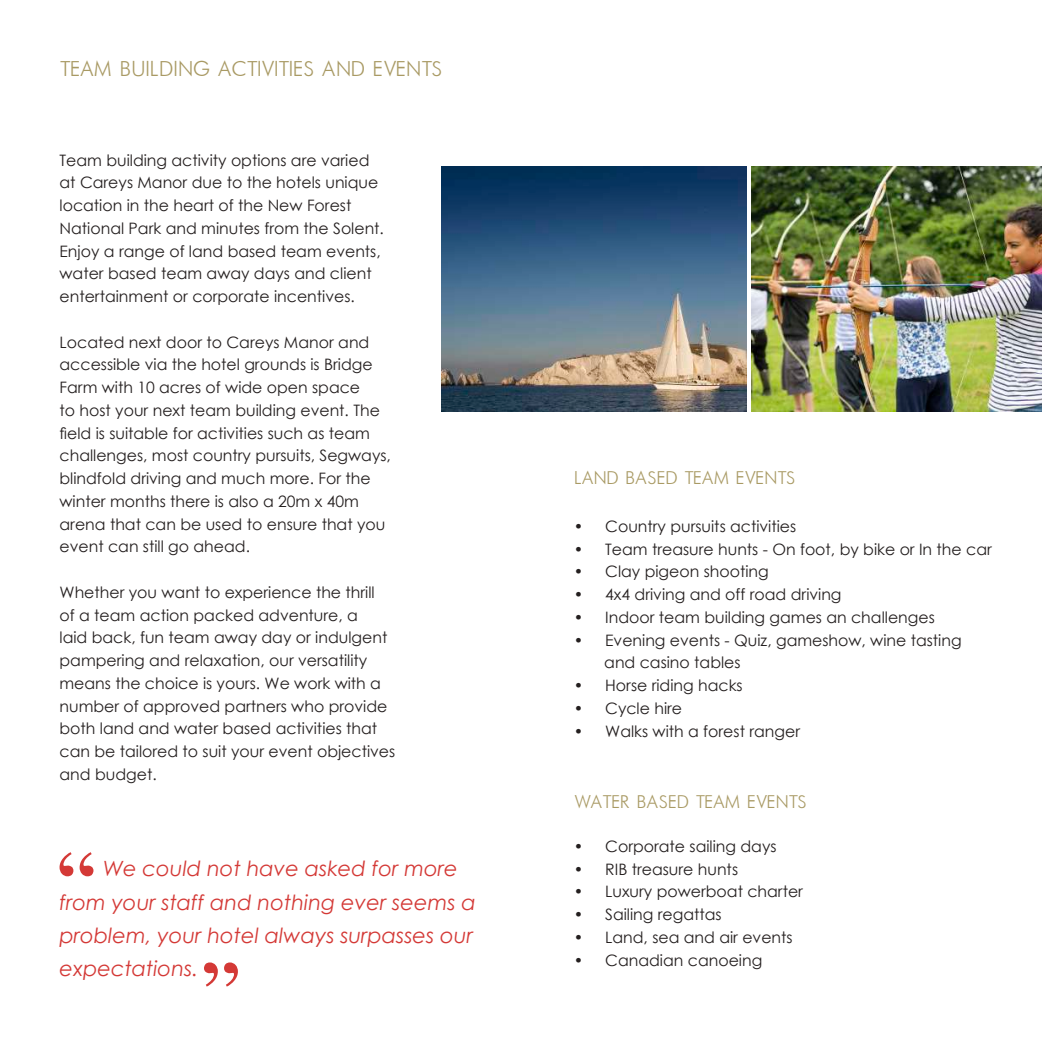
<style>
.page{position:relative;width:1042px;height:1042px;background:#fff}
.page>*{position:absolute;margin:0;border:0;box-sizing:border-box;transform-origin:0 0}
.t1{font:24.5px "Futura Light";color:#a99a64}
.t2{font:italic 21px/33.2px "Century Gothic";color:#d43936}
.t3{font:21px "Futura Light";color:#a99a64}
.t4{font:15.75px/22.8px "Century Gothic";color:#241f1f}
</style>
<div class="page">
<img style="left:752px;top:167px;width:290px;height:244px">
<img style="left:441px;top:167px;width:306px;height:244px">
<svg style="left:60px;top:852px;width:33px;height:24px"></svg>
<svg style="left:204px;top:962px;width:34px;height:24px"></svg>
<h1 class="t1" style="left:60px;top:57px;width:384px">TEAM BUILDING ACTIVITIES AND EVENTS</h1>
<p class="t4" style="left:60px;top:148px;width:326px">Team building activity options are varied at Careys Manor due to the hotels unique location in the heart of the New Forest National Park and minutes from the Solent.<br>Enjoy a range of land based team events, water based team away days and client entertainment or corporate incentives.</p>
<p class="t4" style="left:60px;top:330px;width:333px">Located next door to Careys Manor and accessible via the hotel grounds is Bridge Farm with 10 acres of wide open space<br>to host your next team building event. The field is suitable for activities such as team challenges, most country pursuits, Segways, blindfold driving and much more. For the winter months there is also a 20m x 40m arena that can be used to ensure that you event can still go ahead.</p>
<p class="t4" style="left:60px;top:581px;width:337px">Whether you want to experience the thrill<br>of a team action packed adventure, a<br>laid back, fun team away day or indulgent pampering and relaxation, our versatility means the choice is yours. We work with a number of approved partners who provide both land and water based activities that can be tailored to suit your event objectives and budget.</p>
<h2 class="t2" style="left:60px;top:852px;width:418px;text-indent:43px">We could not have asked for more from your staff and nothing ever seems a problem, your hotel always surpasses our expectations.</h2>
<h2 class="t3" style="left:574px;top:468px;width:223px">LAND BASED TEAM EVENTS</h2>
<p class="t4" style="left:574px;top:514px;width:224px">• Country pursuits activities</p>
<p class="t4" style="left:574px;top:537px;width:420px">• Team treasure hunts - On foot, by bike or In the car</p>
<p class="t4" style="left:574px;top:560px;width:197px">• Clay pigeon shooting</p>
<p class="t4" style="left:574px;top:583px;width:269px">• 4x4 driving and off road driving</p>
<p class="t4" style="left:574px;top:605px;width:363px">• Indoor team building games an challenges</p>
<p class="t4" style="left:604px;top:628px;width:359px;text-indent:-31px">• Evening events - Quiz, gameshow, wine tasting and casino tables</p>
<p class="t4" style="left:574px;top:674px;width:170px">• Horse riding hacks</p>
<p class="t4" style="left:574px;top:696px;width:110px">• Cycle hire</p>
<p class="t4" style="left:574px;top:719px;width:228px">• Walks with a forest ranger</p>
<h2 class="t3" style="left:574px;top:792px;width:234px">WATER BASED TEAM EVENTS</h2>
<p class="t4" style="left:574px;top:834px;width:204px">• Corporate sailing days</p>
<p class="t4" style="left:574px;top:857px;width:166px">• RIB treasure hunts</p>
<p class="t4" style="left:574px;top:880px;width:231px">• Luxury powerboat charter</p>
<p class="t4" style="left:574px;top:902px;width:150px">• Sailing regattas</p>
<p class="t4" style="left:574px;top:925px;width:220px">• Land, sea and air events</p>
<p class="t4" style="left:574px;top:948px;width:190px">• Canadian canoeing</p>
</div>
